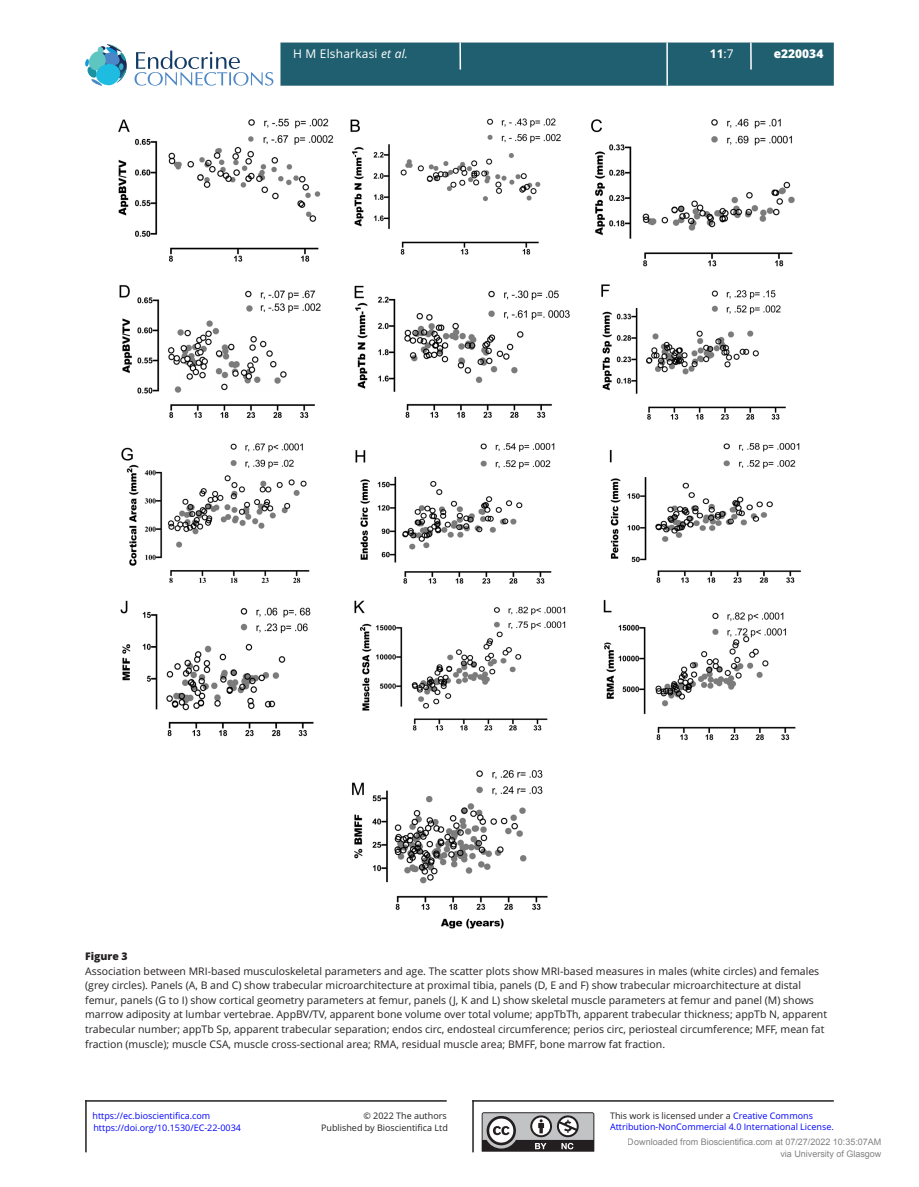
<style>
.page{position:relative;width:919px;height:1187px;background:#fff}
.page>*{position:absolute;margin:0;border:0;box-sizing:border-box;transform-origin:0 0}
.t1{font:12px "Open Sans";letter-spacing:.015em;color:#fff}
.t2{font:800 12px "Open Sans";color:#fff}
.t3{font:700 12px "Open Sans";color:#fff}
.FC{font:10.5px/14.7px "Open Sans";color:#231f20}
.FC-2{font:800 10.5px "Open Sans";color:#231f20}
.t4{font:9px "Open Sans";color:#00f}
.t5{font:9px/11.6px "Open Sans";color:#231f20;text-align:right}
.t6{font:9px/12px "Arial";color:rgb(0 0 0/.5);text-align:right}
.s1{font-style:italic}
.s2{font-weight:400}
.s3{color:#00f}
</style>
<div class="page">
<div style="left:280px;top:43px;width:553px;height:43px;background:#205f6f;border:2px solid #205f6f"></div>
<svg style="left:750px;top:43px;width:1px;height:27px"></svg>
<hr style="left:666px;top:43px;width:2px;height:43px;background:#fff">
<hr style="left:459px;top:43px;width:2px;height:27px;background:#fff">
<svg style="left:134px;top:51px;width:139px;height:35px"></svg>
<svg style="left:85px;top:44px;width:42px;height:42px"></svg>
<img style="left:118px;top:118px;width:683px;height:811px">
<svg style="left:481px;top:1112px;width:113px;height:39px;background:#8c8b8c"></svg>
<hr style="left:472px;top:1100px;width:361px;height:1px;background:#231f20">
<hr style="left:472px;top:1100px;width:1px;height:52px;background:#231f20">
<hr style="left:85px;top:1100px;width:361px;height:1px;background:#231f20">
<hr style="left:85px;top:1100px;width:2px;height:52px;background:#231f20">
<p class="t1" style="left:293px;top:46px;width:116px">H M Elsharkasi <span class="s1">et al.</span></p>
<p class="t3" style="left:709px;top:46px;width:25px">11<span class="s2">:7</span></p>
<p class="t2" style="left:773px;top:45px;width:51px">e220034</p>
<p class="FC-2" style="left:85px;top:948px;width:44px">Figure 3</p>
<p class="FC" style="left:85px;top:963px;width:743px">Association between MRI-based musculoskeletal parameters and age. The scatter plots show MRI-based measures in males (white circles) and females (grey circles). Panels (A, B and C) show trabecular microarchitecture at proximal tibia, panels (D, E and F) show trabecular microarchitecture at distal femur, panels (G to I) show cortical geometry parameters at femur, panels (J, K and L) show skeletal muscle parameters at femur and panel (M) shows marrow adiposity at lumbar vertebrae. AppBV/TV, apparent bone volume over total volume; appTbTh, apparent trabecular thickness; appTb N, apparent trabecular number; appTb Sp, apparent trabecular separation; endos circ, endosteal circumference; perios circ, periosteal circumference; MFF, mean fat fraction (muscle); muscle CSA, muscle cross-sectional area; RMA, residual muscle area; BMFF, bone marrow fat fraction.</p>
<p class="t4" style="left:92px;top:1109px;width:119px">https://ec.bioscientifica.com</p>
<p class="t5" style="left:321px;top:1109px;width:128px">© 2022 The authors<br>Published by Bioscientifica Ltd</p>
<p class="t5" style="left:610px;top:1109px;width:204px">This work is licensed under a <span class="s3">Creative Commons</span></p>
<p class="t4" style="left:93px;top:1121px;width:149px">https://doi.org/10.1530/EC-22-0034</p>
<p class="t4" style="left:610px;top:1120px;width:225px">Attribution-NonCommercial 4.0 International License.</p>
<p class="t6" style="left:627px;top:1135px;width:255px">Downloaded from Bioscientifica.com at 07/27/2022 10:35:07AM via University of Glasgow</p>
</div>
